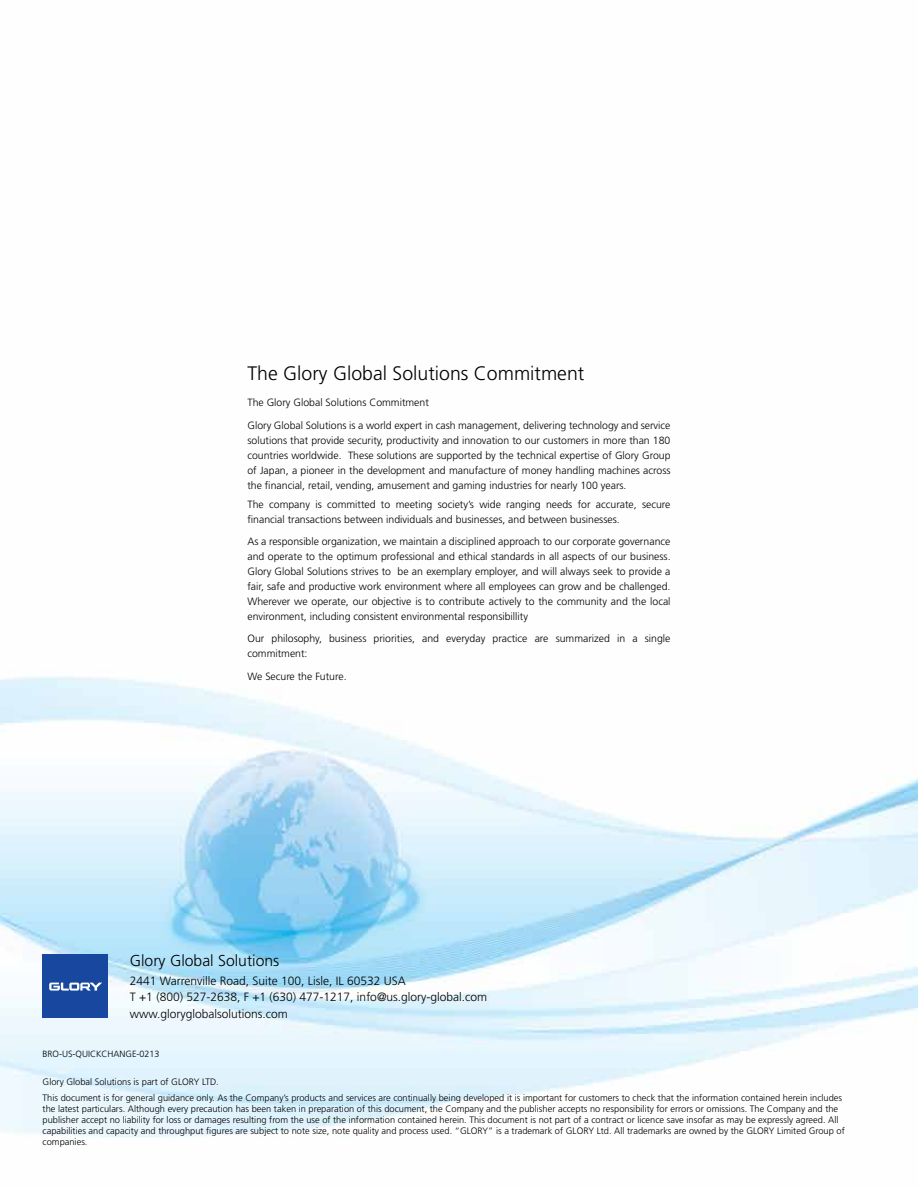
<style>
.page{position:relative;width:918px;height:1188px;background:#fff}
.page>*{position:absolute;margin:0;border:0;box-sizing:border-box;transform-origin:0 0}
.t1{font:300 19.5px "Frutiger LT Std";color:#000}
.t2{font:300 15.75px "Frutiger LT Std";color:#000}
.t3{font:300 12px/15.3px "Frutiger LT Std";color:#000}
.t4{font:300 10.5px/15px "Frutiger LT Std";color:#000}
.t5{font:300 9.3px/11.1px "Frutiger LT Std";color:#000}
.t6{font:300 9px "Frutiger LT Std";color:#000}
.s1{color:#fff}
</style>
<div class="page">
<img style="left:0;top:676px;width:918px;height:462px">
<div style="left:43px;top:954px;width:65px;height:64px;background:#17479e"></div>
<svg style="left:49px;top:983px;width:53px;height:8px"></svg>
<h1 class="t1" style="left:247px;top:362px;width:338px">The Glory Global Solutions Commitment</h1>
<p class="t4" style="left:247px;top:392px;width:425px;line-height:22.2px">The Glory Global Solutions Commitment<br>Glory Global Solutions is a world expert in cash management, delivering technology and service</p>
<p class="t4" style="left:247px;top:433px;width:425px;text-align:justify">solutions that provide security, productivity and innovation to our customers in more than 180 countries worldwide. These solutions are supported by the technical expertise of Glory Group of Japan, a pioneer in the development and manufacture of money handling machines across the financial, retail, vending, amusement and gaming industries for nearly 100 years.</p>
<p class="t4" style="left:247px;top:497px;width:425px">The company is committed to meeting society’s wide ranging needs for accurate, secure financial transactions between individuals and businesses, and between businesses.</p>
<p class="t4" style="left:247px;top:534px;width:425px;text-align:justify">As a responsible organization, we maintain a disciplined approach to our corporate governance and operate to the optimum professional and ethical standards in all aspects of our business.<br>Glory Global Solutions strives to be an exemplary employer, and will always seek to provide a fair, safe and productive work environment where all employees can grow and be challenged.<br>Wherever we operate, our objective is to contribute actively to the community and the local environment, including consistent environmental responsibillity</p>
<p class="t4" style="left:247px;top:631px;width:425px">Our philosophy, business priorities, and everyday practice are summarized in a single commitment:</p>
<p class="t4" style="left:247px;top:669px;width:101px">We Secure the Future.</p>
<h2 class="t2" style="left:130px;top:952px;width:151px">Glory Global Solutions</h2>
<p class="t3" style="left:130px;top:974px;width:359px">2441 Warrenville Road, Suite 100, Lisle, IL 60532 USA<br>T +1 (800) 527-2638, F +1 (630) 477-1217, info@us.glory-global.com</p>
<p class="t3" style="left:130px;top:1006px;width:160px">www.gloryglobalsolutions.com</p>
<p class="t6" style="left:43px;top:1049px;width:119px">BRO-US-QUICKCHANGE-0213</p>
<p class="t5" style="left:43px;top:1075px;width:801px;line-height:15.5px">Glory Global Solutions is part of GLORY LTD.<br>This document is for general guidance only. As the Company’s products and services are continually being developed it is important for customers to check that the information contained herein includes</p>
<p class="t5" style="left:43px;top:1103px;width:804px">the latest particulars. Although every precaution has been taken in preparation of this document, the Company and the publisher accepts no responsibility for errors or omissions. The Company and the publisher accept no liability for loss or damages resulting from the use of the information contained herein. This document is not part of a contract or licence save insofar as may be expressly agreed. All capabilities and capacity and throughput figures are subject to note size, note quality and process used. “GLORY” is a trademark of GLORY Ltd. All trademarks are owned by the GLORY Limited Group of companies.<span class="s1">ed 2013.</span></p>
</div>
